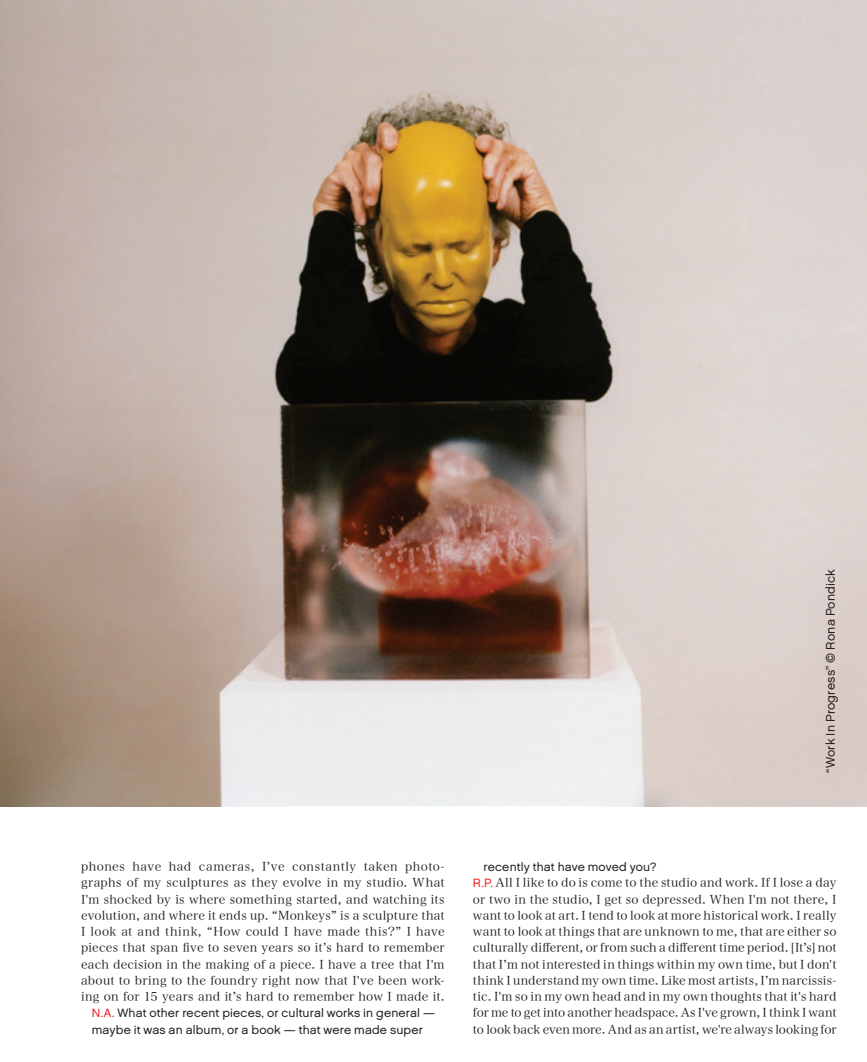
<style>
.page{position:relative;width:867px;height:1062px;background:#fff}
.page>*{position:absolute;margin:0;border:0;box-sizing:border-box;transform-origin:0 0}
.t1{font:12.5px "Chalet London Nineteen Sixty";letter-spacing:.01em;color:#231f20}
.t2{font:12px/16.2px "Hira Min Pro W3";letter-spacing:.005em;color:#231f20;text-align:justify}
.t3{font:12px/16.2px "Chalet London Nineteen Sixty";letter-spacing:.01em;color:#231f20}
.s1{color:#ee1d23}
.s2{font-family:"Chalet London Nineteen Sixty";color:#ee1d23}
</style>
<div class="page">
<img style="left:0;top:0;width:866px;height:806px">
<p class="t1" style="left:822px;top:773px;width:206px;rotate:-90deg">“Work In Progress” © Rona Pondick</p>
<p class="t2" style="left:81px;top:857px;width:365px">phones have had cameras, Iʼve constantly taken photo&shy;graphs of my sculptures as they evolve in my studio. What I'm shocked by is where something started, and watching its evolution, and where it ends up. “Monkeys” is a sculpture that I look at and think, “How could I have made this?” I have pieces that span five to seven years so itʼs hard to remember each decision in the making of a piece. I have a tree that I'm about to bring to the foundry right now that I've been work&shy;ing on for 15 years and itʼs hard to remember how I made it.</p>
<p class="t3" style="left:92px;top:1005px;width:344px"><span class="s1">N.A.</span> What other recent pieces, or cultural works in general — maybe it was an album, or a book — that were made super</p>
<p class="t3" style="left:483px;top:859px;width:174px">recently that have moved you?</p>
<p class="t2" style="left:473px;top:873px;width:365px"><span class="s2">R.P.</span> All I like to do is come to the studio and work. If I lose a day or two in the studio, I get so depressed. When I'm not there, I want to look at art. I tend to look at more historical work. I really want to look at things that are unknown to me, that are either so culturally different, or from such a different time period. [Itʼs] not that Iʼm not interested in things within my own time, but I don't think I understand my own time. Like most artists, Iʼm narcissis&shy;tic. I'm so in my own head and in my own thoughts that it's hard for me to get into another headspace. As I've grown, I think I want to look back even more. And as an artist, we're always looking for</p>
</div>
